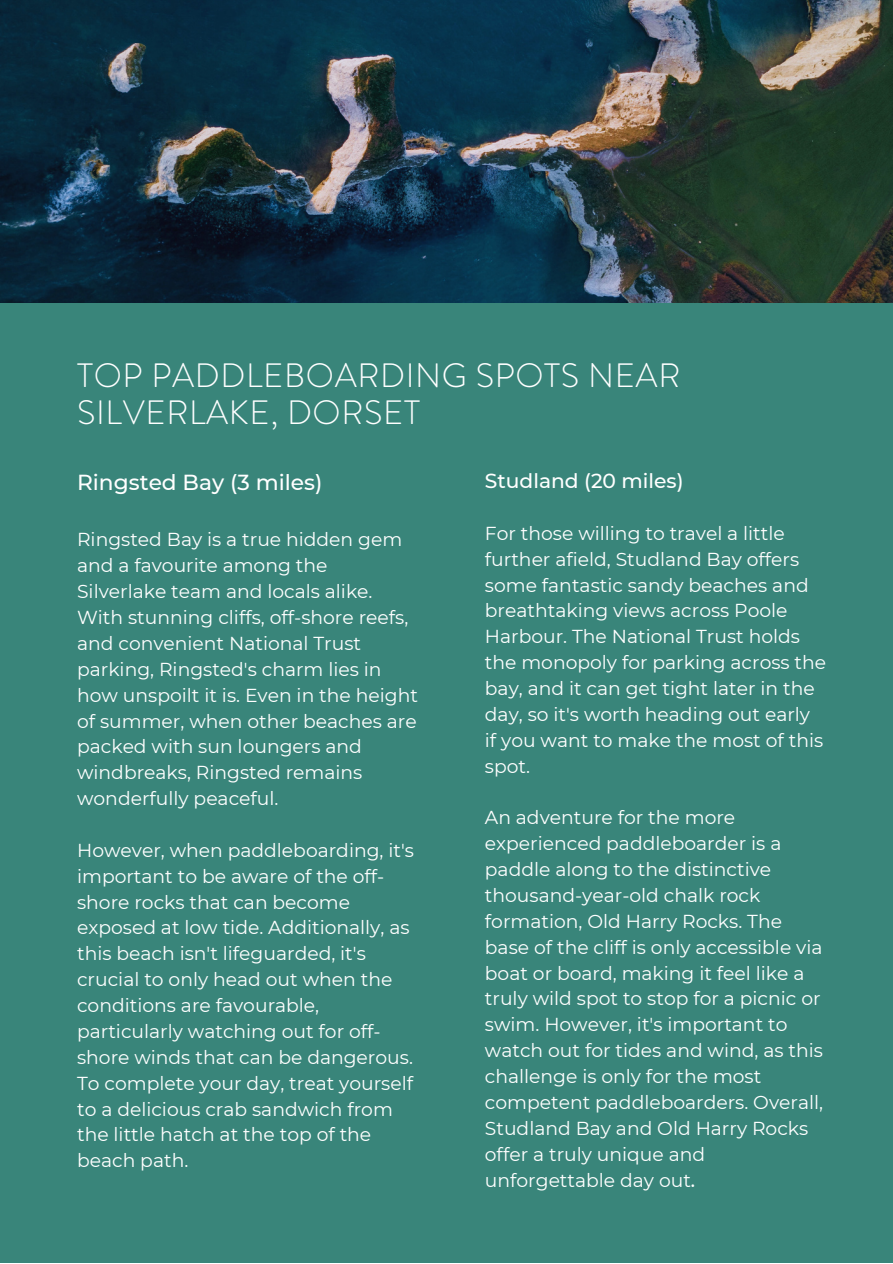
<style>
.page{position:relative;width:893px;height:1264px;background:#fff}
.page>*{position:absolute;margin:0;border:0;box-sizing:border-box;transform-origin:0 0}
.t1{font:300 33.75px/37px "Brandon Grotesque";letter-spacing:.02em;color:#fff}
.t2{font:500 21.75px "Montserrat";color:#fff}
.t3{font:500 20.25px "Montserrat";color:#fff}
.t4{font:18.75px/25.8px "Montserrat";color:#fff}
.s1{font-weight:500}
</style>
<div class="page">
<div style="left:0;top:0;width:892px;height:1262px;background:#39857a"></div>
<img style="left:0;top:0;width:892px;height:303px">
<p class="t1" style="left:77px;top:357px;width:604px">TOP PADDLEBOARDING SPOTS NEAR<br>SILVERLAKE, DORSET</p>
<p class="t2" style="left:77px;top:469px;width:247px">Ringsted Bay (3 miles)</p>
<p class="t4" style="left:77px;top:527px;width:342px">Ringsted Bay is a true hidden gem and a favourite among the<br>Silverlake team and locals alike.<br>With stunning cliffs, off-shore reefs, and convenient National Trust parking, Ringsted's charm lies in how unspoilt it is. Even in the height of summer, when other beaches are packed with sun loungers and windbreaks, Ringsted remains wonderfully peaceful.</p>
<p class="t4" style="left:77px;top:837px;width:338px">However, when paddleboarding, it's important to be aware of the off&shy;shore rocks that can become exposed at low tide. Additionally, as this beach isn't lifeguarded, it's crucial to only head out when the conditions are favourable, particularly watching out for off&shy;shore winds that can be dangerous.<br>To complete your day, treat yourself to a delicious crab sandwich from the little hatch at the top of the beach path.</p>
<p class="t3" style="left:485px;top:468px;width:200px">Studland (20 miles)</p>
<p class="t4" style="left:485px;top:520px;width:343px">For those willing to travel a little further afield, Studland Bay offers some fantastic sandy beaches and breathtaking views across Poole<br>Harbour. The National Trust holds the monopoly for parking across the bay, and it can get tight later in the day, so it's worth heading out early<br>if you want to make the most of this spot.</p>
<p class="t4" style="left:485px;top:804px;width:339px">An adventure for the more experienced paddleboarder is a paddle along to the distinctive thousand-year-old chalk rock formation, Old Harry Rocks. The base of the cliff is only accessible via boat or board, making it feel like a truly wild spot to stop for a picnic or swim. However, it's important to watch out for tides and wind, as this challenge is only for the most competent paddleboarders. Overall,<br>Studland Bay and Old Harry Rocks offer a truly unique and unforgettable day out<span class="s1">.</span></p>
</div>
